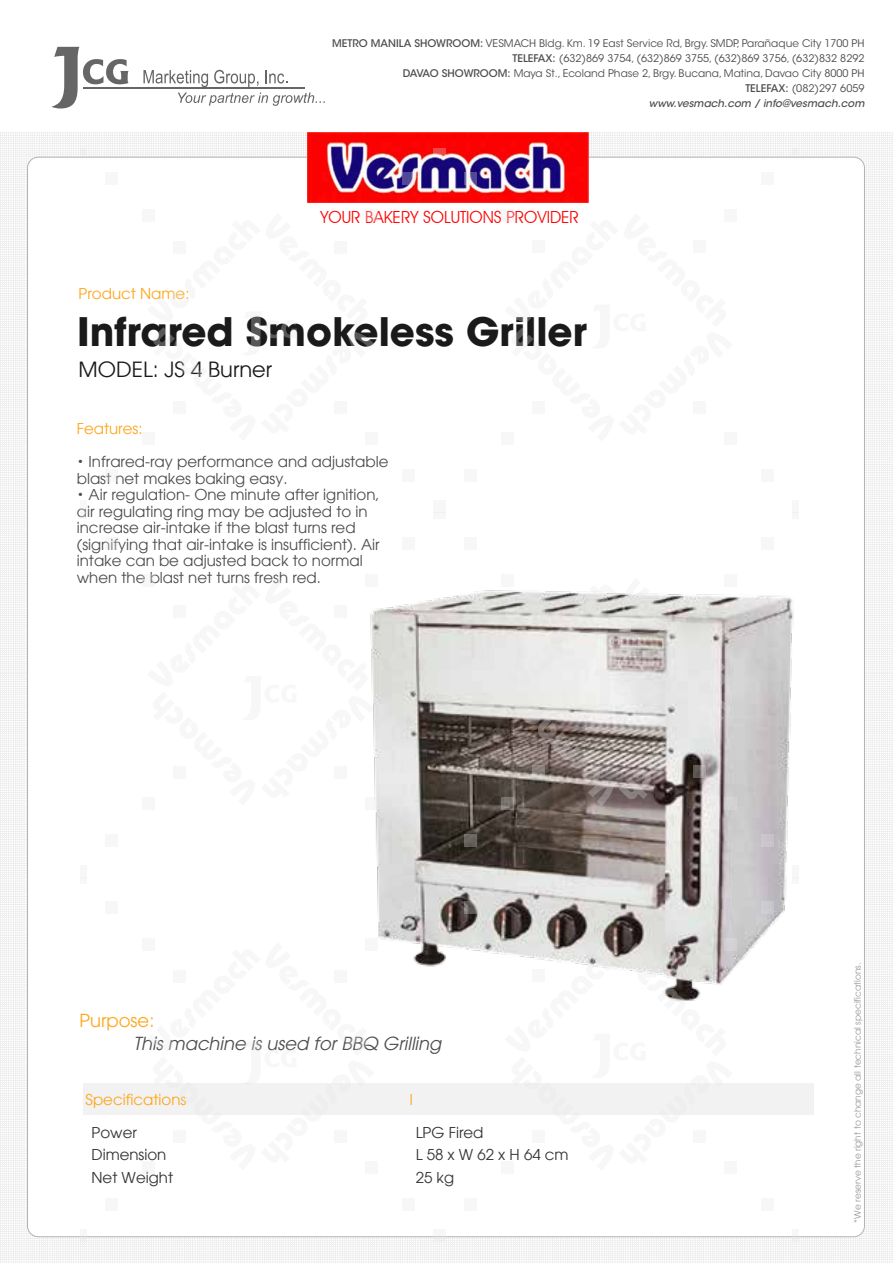
<style>
.page{position:relative;width:893px;height:1263px;background:#fff}
.page>*{position:absolute;margin:0;border:0;box-sizing:border-box;transform-origin:0 0}
.t1{font:700 39px "ITC Avant Garde Std";color:#1a1a1a}
.t2{font:21px "Avant Garde";color:#1a1a1a}
.t3{font:italic 18px "Avant Garde";color:#4d4d4d}
.t4{font:18px "Avant Garde";color:#fea61c}
.t5{font:16.8px "Avant Garde IT Cby BT";color:#fd0606}
.t6{font:15px/16.5px "Avant Garde";color:#4d4d4d}
.t7{font:15px "Avant Garde";color:#333}
.t8{font:15px "Avant Garde";color:#fea61c}
.t9{font:10.5px/15px "ITC Avant Garde Std";color:#4d4d4d;text-align:right}
.t10{font:9px "Avant Garde";color:#999}
.s1{font-weight:500}
.s2{font-weight:500;font-style:italic}
.s3{font-family:"ITC Avant Garde Std"}
</style>
<div class="page">
<div style="left:0;top:2px;width:892px;height:1261px;background:#f3f3f3"></div>
<div style="left:0;top:2px;width:892px;height:130px;background:#fff"></div>
<div style="left:28px;top:157px;width:836px;height:1080px;background:#fff;border-radius:11px"></div>
<img style="left:308px;top:132px;width:280px;height:70px">
<hr style="left:83px;top:87px;width:222px;height:1px;background:#666">
<svg style="left:51px;top:47px;width:77px;height:62px"></svg>
<svg style="left:143px;top:70px;width:65px;height:17px"></svg>
<svg style="left:214px;top:70px;width:44px;height:17px"></svg>
<svg style="left:265px;top:70px;width:22px;height:14px"></svg>
<svg style="left:178px;top:93px;width:147px;height:13px"></svg>
<img style="left:374px;top:590px;width:420px;height:381px">
<div style="left:83px;top:1083px;width:730px;height:31px;background:#f2f2f2"></div>
<div style="left:724px;top:210px;width:12px;height:12px;background:#f7f7f7"></div>
<div style="left:761px;top:173px;width:12px;height:12px;background:#f7f7f7"></div>
<div style="left:501px;top:210px;width:12px;height:12px;background:#f7f7f7"></div>
<svg style="left:464px;top:173px;width:12px;height:12px"></svg>
<div style="left:724px;top:433px;width:12px;height:12px;background:#f7f7f7"></div>
<div style="left:761px;top:470px;width:12px;height:12px;background:#f7f7f7"></div>
<div style="left:501px;top:433px;width:12px;height:12px;background:#f7f7f7"></div>
<div style="left:464px;top:470px;width:12px;height:12px;background:#f7f7f7"></div>
<div style="left:142px;top:433px;width:13px;height:12px;background:#f7f7f7"></div>
<div style="left:106px;top:470px;width:12px;height:12px;background:#f7f7f7"></div>
<div style="left:365px;top:433px;width:13px;height:12px;background:#f7f7f7"></div>
<div style="left:402px;top:470px;width:13px;height:12px;background:#f7f7f7"></div>
<div style="left:142px;top:209px;width:13px;height:13px;background:#f7f7f7"></div>
<div style="left:106px;top:173px;width:12px;height:12px;background:#f7f7f7"></div>
<div style="left:365px;top:209px;width:13px;height:13px;background:#f7f7f7"></div>
<svg style="left:402px;top:173px;width:13px;height:12px"></svg>
<div style="left:433px;top:500px;width:12px;height:13px;background:#f7f7f7"></div>
<div style="left:792px;top:500px;width:6px;height:13px;background:#f7f7f7"></div>
<div style="left:81px;top:500px;width:6px;height:13px;background:#f7f7f7"></div>
<svg style="left:433px;top:148px;width:12px;height:6px"></svg>
<div style="left:724px;top:574px;width:12px;height:12px;background:#f7f7f7"></div>
<div style="left:761px;top:537px;width:12px;height:12px;background:#f7f7f7"></div>
<div style="left:501px;top:574px;width:12px;height:12px;background:#f7f7f7"></div>
<div style="left:464px;top:537px;width:12px;height:12px;background:#f7f7f7"></div>
<div style="left:724px;top:797px;width:12px;height:13px;background:#d3d1d2"></div>
<div style="left:761px;top:834px;width:12px;height:12px;background:#c9c5ca"></div>
<svg style="left:501px;top:797px;width:12px;height:13px"></svg>
<div style="left:464px;top:834px;width:12px;height:12px;background:#67645e"></div>
<svg style="left:504px;top:590px;width:228px;height:216px"></svg>
<div style="left:142px;top:797px;width:13px;height:12px;background:#f7f7f7"></div>
<div style="left:106px;top:834px;width:12px;height:12px;background:#f7f7f7"></div>
<svg style="left:365px;top:797px;width:13px;height:12px"></svg>
<div style="left:402px;top:834px;width:13px;height:12px;background:#dcddda"></div>
<div style="left:142px;top:574px;width:13px;height:12px;background:#f7f7f7"></div>
<div style="left:106px;top:537px;width:12px;height:12px;background:#f7f7f7"></div>
<div style="left:365px;top:574px;width:13px;height:12px;background:#f7f7f7"></div>
<div style="left:402px;top:537px;width:13px;height:12px;background:#f7f7f7"></div>
<svg style="left:370px;top:610px;width:4px;height:135px"></svg>
<div style="left:433px;top:865px;width:12px;height:12px;background:#e1e1df"></div>
<div style="left:792px;top:865px;width:6px;height:12px;background:#f7f7f7"></div>
<div style="left:81px;top:865px;width:6px;height:12px;background:#f7f7f7"></div>
<div style="left:433px;top:513px;width:12px;height:6px;background:#f7f7f7"></div>
<div style="left:724px;top:939px;width:12px;height:12px;background:#d3d1d5"></div>
<div style="left:761px;top:902px;width:12px;height:12px;background:#cccbcf"></div>
<svg style="left:501px;top:939px;width:12px;height:12px"></svg>
<svg style="left:464px;top:902px;width:12px;height:12px"></svg>
<div style="left:724px;top:1162px;width:12px;height:12px;background:#f7f7f7"></div>
<div style="left:761px;top:1199px;width:12px;height:12px;background:#f7f7f7"></div>
<div style="left:501px;top:1162px;width:12px;height:12px;background:#f7f7f7"></div>
<div style="left:464px;top:1199px;width:12px;height:12px;background:#f7f7f7"></div>
<svg style="left:504px;top:943px;width:228px;height:172px"></svg>
<div style="left:142px;top:1162px;width:13px;height:12px;background:#f7f7f7"></div>
<div style="left:106px;top:1199px;width:12px;height:12px;background:#f7f7f7"></div>
<div style="left:365px;top:1162px;width:13px;height:12px;background:#f7f7f7"></div>
<div style="left:402px;top:1199px;width:13px;height:12px;background:#f7f7f7"></div>
<div style="left:142px;top:939px;width:13px;height:12px;background:#f7f7f7"></div>
<div style="left:106px;top:902px;width:12px;height:12px;background:#f7f7f7"></div>
<div style="left:365px;top:939px;width:13px;height:12px;background:#f7f7f7"></div>
<div style="left:402px;top:902px;width:13px;height:12px;background:#dadada"></div>
<svg style="left:147px;top:1114px;width:227px;height:1px"></svg>
<svg style="left:433px;top:1236px;width:12px;height:3px"></svg>
<div style="left:433px;top:877px;width:12px;height:6px;background:#e6e6e6"></div>
<svg style="left:792px;top:877px;width:6px;height:6px"></svg>
<p class="t9" style="left:332px;top:36px;width:534px"><span class="s1">METRO MANILA SHOWROOM:</span> VESMACH Bldg. Km. 19 East Service Rd, Brgy. SMDP, Parañaque City 1700 PH <span class="s1">TELEFAX:</span> (632)869 3754, (632)869 3755, (632)869 3756, (632)832 8292<br><span class="s1">DAVAO SHOWROOM:</span> Maya St., Ecoland Phase 2, Brgy. Bucana, Matina, Davao City 8000 PH<br><span class="s1">TELEFAX:</span> (082)297 6059<br><span class="s2">www.vesmach.com / info@vesmach.com</span></p>
<p class="t8" style="left:79px;top:285px;width:112px">Product Name:</p>
<p class="t5" style="left:320px;top:207px;width:260px">YOUR BAKERY SOLUTIONS PROVIDER</p>
<h1 class="t1" style="left:77px;top:306px;width:511px">Infrared Smokeless Griller</h1>
<h2 class="t2" style="left:79px;top:357px;width:195px">MODEL: JS 4 Burner</h2>
<p class="t8" style="left:77px;top:420px;width:67px">Features:</p>
<p class="t6" style="left:77px;top:454px;width:313px"><span class="s3">•</span> Infrared-ray performance and adjustable blast net makes baking easy.</p>
<p class="t6" style="left:77px;top:487px;width:304px"><span class="s3">•</span> Air regulation- One minute after ignition, air regulating ring may be adjusted to in increase air-intake if the blast turns red (signifying that air-intake is insufficient). Air intake can be adjusted back to normal when the blast net turns fresh red.</p>
<p class="t4" style="left:80px;top:1010px;width:76px">Purpose:</p>
<p class="t3" style="left:134px;top:1032px;width:309px">This machine is used for BBQ Grilling</p>
<p class="t8" style="left:86px;top:1091px;width:102px">Specifications</p>
<p class="t8" style="left:410px;top:1091px;width:4px">l</p>
<p class="t7" style="left:91px;top:1123px;width:47px">Power</p>
<p class="t7" style="left:415px;top:1123px;width:69px">LPG Fired</p>
<p class="t7" style="left:91px;top:1146px;width:76px">Dimension</p>
<p class="t7" style="left:415px;top:1146px;width:154px">L 58 x W 62 x H 64 cm</p>
<p class="t7" style="left:91px;top:1168px;width:83px">Net Weight</p>
<p class="t7" style="left:415px;top:1168px;width:40px">25 kg</p>
<p class="t10" style="left:852px;top:1223px;width:261px;rotate:-90deg">*We reserve the right to change all technical specifications.</p>
</div>
